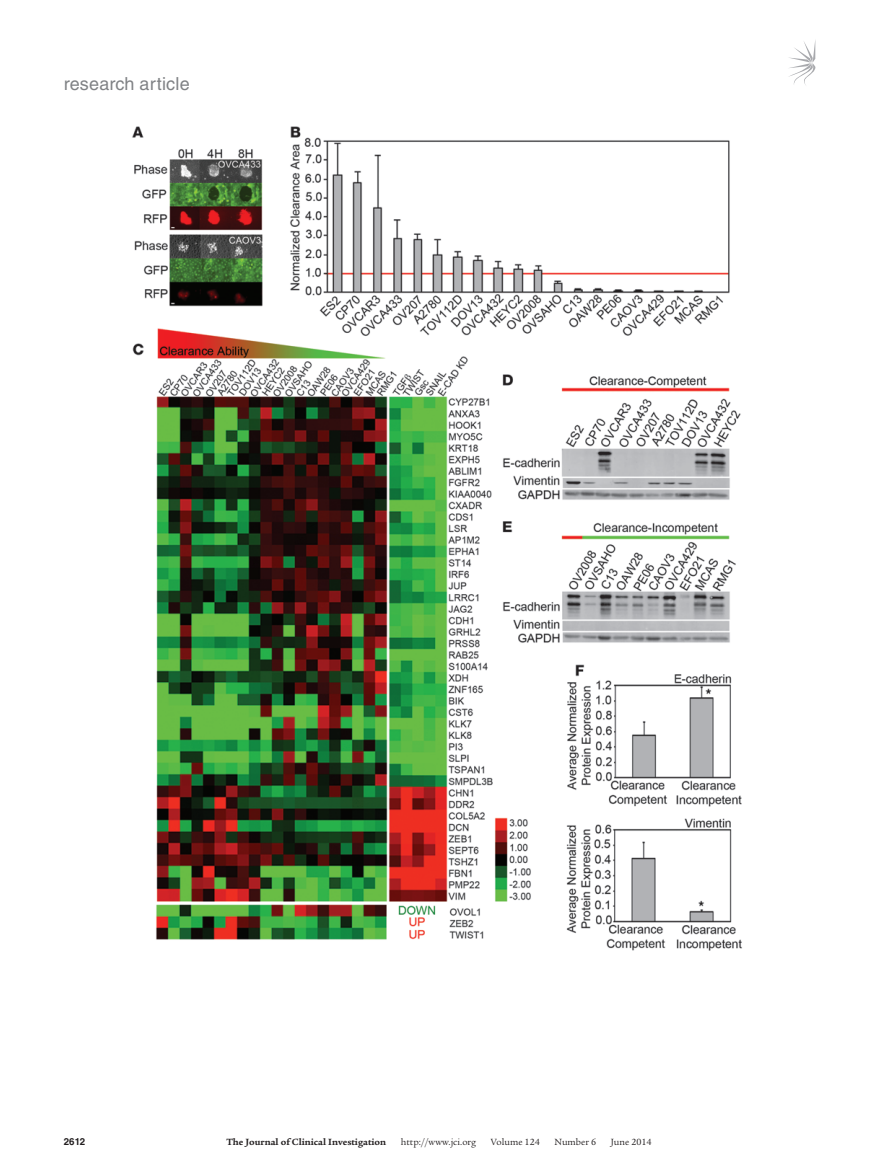
<style>
.page{position:relative;width:878px;height:1175px;background:#fff}
.page>*{position:absolute;margin:0;border:0;box-sizing:border-box;transform-origin:0 0}
.t1{font:18px "Helvetica LT Std";letter-spacing:.01em;color:#808285}
.t2{font:9.75px "Legacy Serif Std";color:#231f20}
.t3{font:700 9.75px "Legacy Serif Std";color:#231f20}
.t4{font:700 9.75px "Helvetica LT Std";color:#231f20}
</style>
<div class="page">
<svg style="left:789px;top:42px;width:26px;height:43px"></svg>
<img style="left:132px;top:126px;width:610px;height:825px">
<h1 class="t1" style="left:64px;top:73px;width:127px">research article</h1>
<p class="t4" style="left:64px;top:1135px;width:23px">2612</p>
<p class="t3" style="left:226px;top:1135px;width:161px">The Journal of Clinical Investigation</p>
<p class="t2" style="left:401px;top:1136px;width:77px">http://www.jci.org</p>
<p class="t2" style="left:491px;top:1136px;width:50px">Volume 124</p>
<p class="t2" style="left:554px;top:1136px;width:43px">Number 6</p>
<p class="t2" style="left:610px;top:1136px;width:42px">June 2014</p>
</div>
